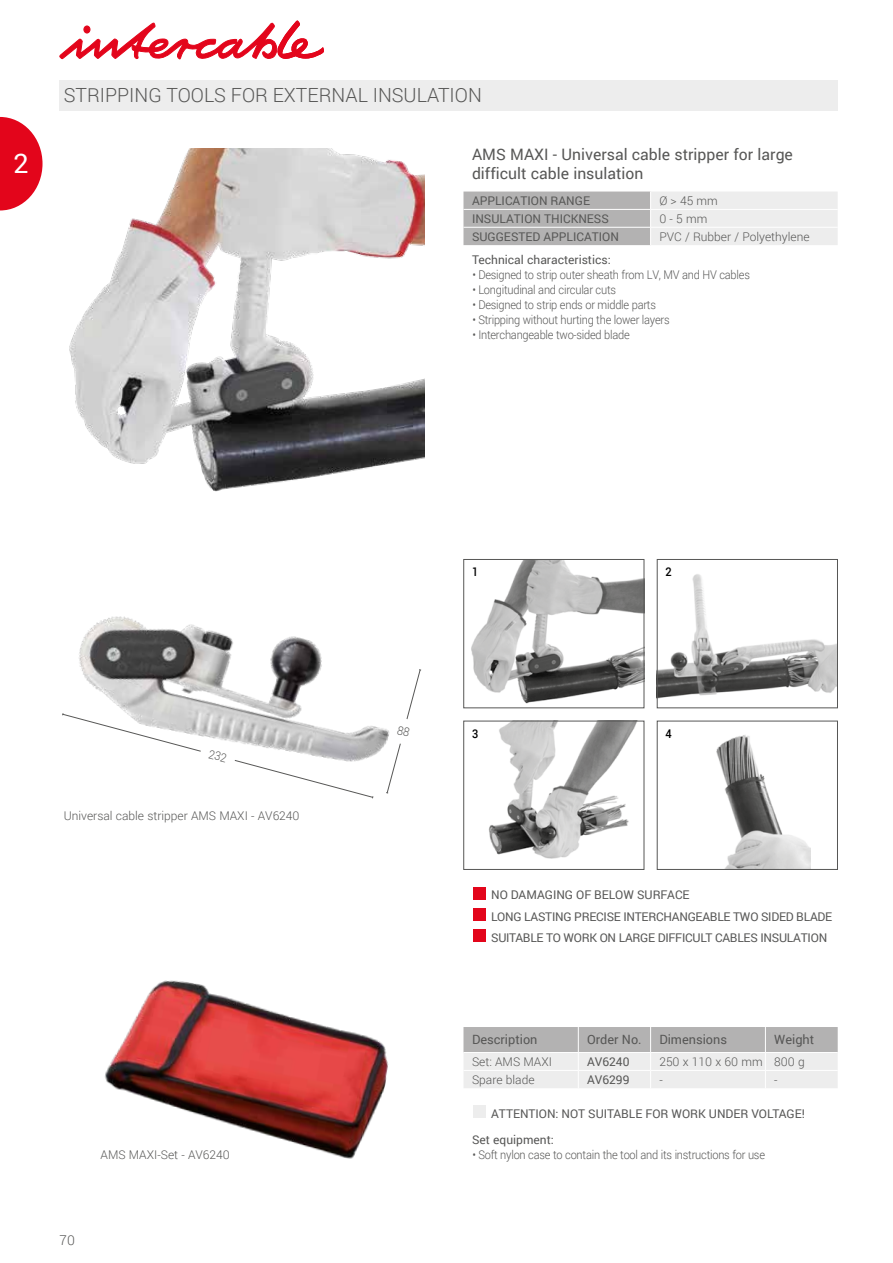
<style>
.page{position:relative;width:893px;height:1263px;background:#fff}
.page>*{position:absolute;margin:0;border:0;box-sizing:border-box;transform-origin:0 0}
.t1{font:27px "Roboto";color:#fff}
.t2{font:300 19.5px "Roboto";color:#575756}
.t3{font:15.75px/18.8px "Roboto";color:#575756}
.t4{font:300 13.5px "Roboto";color:#575756}
.t5{font:12.75px "Roboto";color:#575756}
.t6{font:300 12px "Roboto";letter-spacing:-.02em;color:#575756;scale:.92 1}
.t7{font:12px "Roboto";color:#575756}
.t8{font:12px/21.3px "Roboto";letter-spacing:-.02em;color:#575756}
.t9{font:300 12px "Roboto";color:#575756}
.t10{font:300 12px "Roboto";letter-spacing:-.02em;color:#575756}
.t11{font:500 12px "Roboto";color:#000;scale:.92 1}
</style>
<div class="page">
<div style="left:60px;top:80px;width:778px;height:31px;background:#ededed"></div>
<svg style="left:60px;top:21px;width:264px;height:38px"></svg>
<svg style="left:463px;top:192px;width:375px;height:53px;background:#d1d1d1"></svg>
<svg style="left:463px;top:1027px;width:375px;height:61px;background:#d6d6d6"></svg>
<img style="left:69px;top:149px;width:355px;height:342px">
<img style="left:79px;top:616px;width:307px;height:140px">
<img style="left:659px;top:574px;width:177px;height:125px">
<div style="left:657px;top:559px;width:181px;height:149px;border:1px solid #575756"></div>
<img style="left:471px;top:561px;width:171px;height:143px">
<div style="left:463px;top:559px;width:181px;height:149px;border:1px solid #575756"></div>
<img style="left:488px;top:723px;width:149px;height:136px">
<div style="left:463px;top:721px;width:181px;height:149px;border:1px solid #575756"></div>
<img style="left:716px;top:735px;width:94px;height:133px">
<div style="left:657px;top:721px;width:181px;height:149px;border:1px solid #575756"></div>
<img style="left:104px;top:980px;width:285px;height:179px">
<div style="left:473px;top:1105px;width:12px;height:13px;background:#ededed"></div>
<div style="left:473px;top:887px;width:12px;height:12px;background:#e3051b"></div>
<div style="left:473px;top:908px;width:12px;height:13px;background:#e3051b"></div>
<div style="left:473px;top:929px;width:12px;height:13px;background:#e3051b"></div>
<svg style="left:0;top:117px;width:43px;height:93px"></svg>
<svg style="left:62px;top:713px;width:311px;height:86px"></svg>
<svg style="left:386px;top:669px;width:36px;height:125px"></svg>
<h1 class="t1" style="left:14px;top:145px;width:17px">2</h1>
<h2 class="t2" style="left:64px;top:82px;width:420px">STRIPPING TOOLS FOR EXTERNAL INSULATION</h2>
<h3 class="t3" style="left:472px;top:144px;width:322px">AMS MAXI - Universal cable stripper for large difficult cable insulation</h3>
<p class="t7" style="left:472px;top:192px;width:120px">APPLICATION RANGE</p>
<p class="t10" style="left:659px;top:192px;width:60px">Ø &gt; 45 mm</p>
<p class="t7" style="left:472px;top:210px;width:138px">INSULATION THICKNESS</p>
<p class="t10" style="left:659px;top:210px;width:49px">0 - 5 mm</p>
<p class="t7" style="left:472px;top:228px;width:148px">SUGGESTED APPLICATION</p>
<p class="t9" style="left:659px;top:228px;width:152px">PVC / Rubber / Polyethylene</p>
<p class="t7" style="left:472px;top:252px;width:140px">Technical characteristics:</p>
<p class="t6" style="left:472px;top:267px;width:303px">• Designed to strip outer sheath from LV, MV and HV cables</p>
<p class="t6" style="left:472px;top:282px;width:158px">• Longitudinal and circular cuts</p>
<p class="t6" style="left:472px;top:297px;width:201px">• Designed to strip ends or middle parts</p>
<p class="t6" style="left:472px;top:312px;width:216px">• Stripping without hurting the lower layers</p>
<p class="t6" style="left:472px;top:327px;width:173px">• Interchangeable two-sided blade</p>
<p class="t9" style="left:64px;top:807px;width:237px">Universal cable stripper AMS MAXI - AV6240</p>
<p class="t9" style="left:101px;top:1146px;width:131px">AMS MAXI-Set - AV6240</p>
<p class="t4" style="left:60px;top:1231px;width:17px">70</p>
<p class="t11" style="left:472px;top:563px;width:8px">1</p>
<p class="t11" style="left:665px;top:563px;width:8px">2</p>
<p class="t11" style="left:472px;top:725px;width:8px">3</p>
<p class="t11" style="left:665px;top:725px;width:8px">4</p>
<p class="t8" style="left:491px;top:884px;width:343px">NO DAMAGING OF BELOW SURFACE<br>LONG LASTING PRECISE INTERCHANGEABLE TWO SIDED BLADE<br>SUITABLE TO WORK ON LARGE DIFFICULT CABLES INSULATION</p>
<p class="t5" style="left:472px;top:1031px;width:67px">Description</p>
<p class="t5" style="left:587px;top:1031px;width:56px">Order No.</p>
<p class="t5" style="left:659px;top:1031px;width:69px">Dimensions</p>
<p class="t5" style="left:774px;top:1031px;width:42px">Weight</p>
<p class="t9" style="left:472px;top:1053px;width:81px">Set: AMS MAXI</p>
<p class="t7" style="left:587px;top:1053px;width:44px">AV6240</p>
<p class="t9" style="left:659px;top:1053px;width:147px">250 x 110 x 60 mm 800 g</p>
<p class="t9" style="left:472px;top:1071px;width:64px">Spare blade</p>
<p class="t7" style="left:587px;top:1071px;width:44px">AV6299</p>
<p class="t10" style="left:659px;top:1071px;width:5px">-</p>
<p class="t10" style="left:774px;top:1071px;width:5px">-</p>
<p class="t7" style="left:491px;top:1105px;width:315px">ATTENTION: NOT SUITABLE FOR WORK UNDER VOLTAGE!</p>
<p class="t7" style="left:472px;top:1131px;width:83px">Set equipment:</p>
<p class="t6" style="left:472px;top:1146px;width:320px">• Soft nylon case to contain the tool and its instructions for use</p>
</div>
